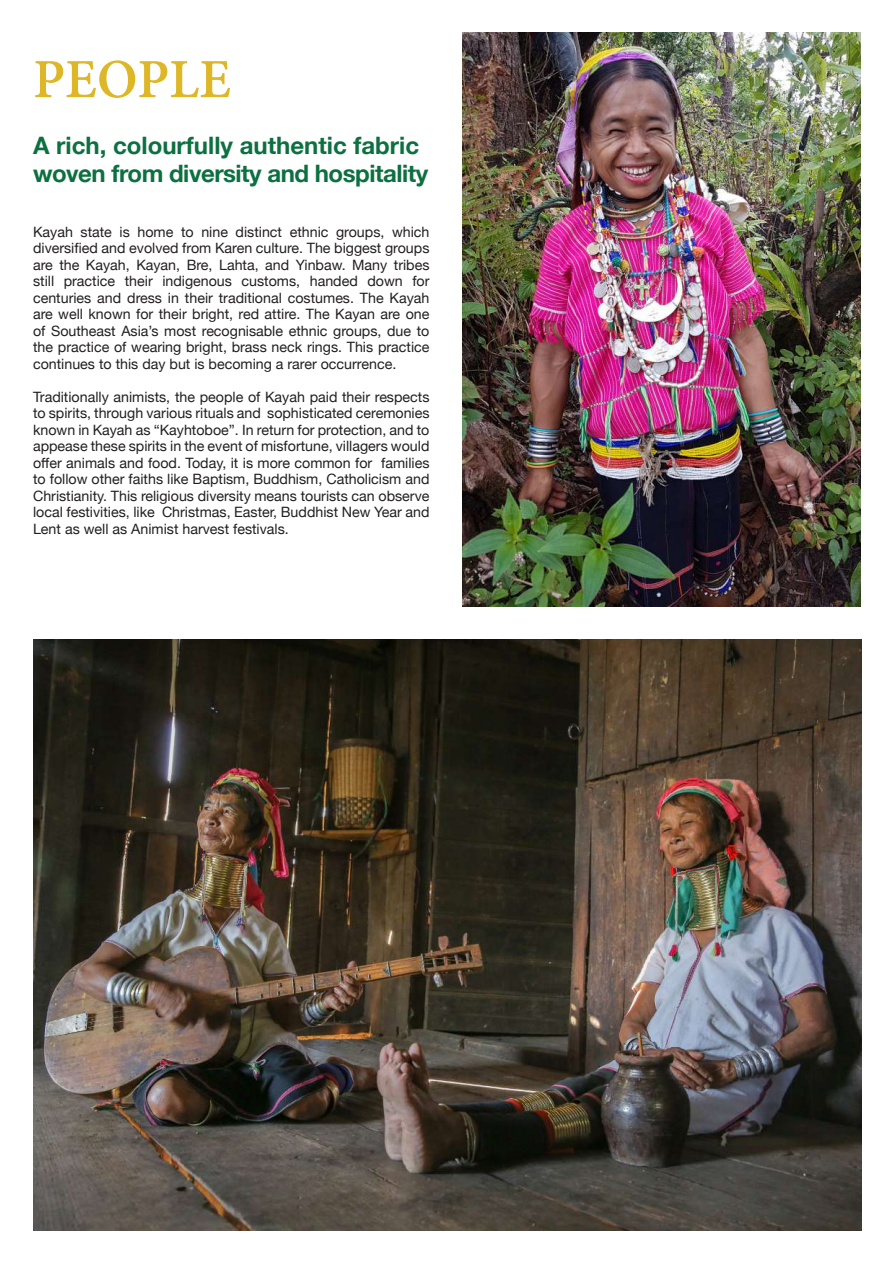
<style>
.page{position:relative;width:893px;height:1263px;background:#fff}
.page>*{position:absolute;margin:0;border:0;box-sizing:border-box;transform-origin:0 0}
.t1{font:700 60px "Adobe Devanagari";letter-spacing:-.005em;color:#ddb725}
.t2{font:700 24px/28.8px "Helvetica Neue";letter-spacing:-.02em;color:#0c7040}
.t3{font:14.25px/16.5px "Helvetica Neue";color:#231f20;text-align:justify}
</style>
<div class="page">
<img style="left:33px;top:639px;width:828px;height:592px">
<img style="left:463px;top:32px;width:398px;height:574px">
<h1 class="t1" style="left:33px;top:45px;width:199px">PEOPLE</h1>
<h2 class="t2" style="left:33px;top:131px;width:397px">A rich, colourfully authentic fabric woven from diversity and hospitality</h2>
<p class="t3" style="left:33px;top:224px;width:398px">Kayah state is home to nine distinct ethnic groups, which diversified and evolved from Karen culture. The biggest groups are the Kayah, Kayan, Bre, Lahta, and Yinbaw. Many tribes still practice their indigenous customs, handed down for centuries and dress in their traditional costumes. The Kayah are well known for their bright, red attire. The Kayan are one of Southeast Asia’s most recognisable ethnic groups, due to the practice of wearing bright, brass neck rings. This practice continues to this day but is becoming a rarer occurrence.</p>
<p class="t3" style="left:33px;top:389px;width:398px">Traditionally animists, the people of Kayah paid their respects to spirits, through various rituals and sophisticated ceremonies known in Kayah as “Kayhtoboe”. In return for protection, and to appease these spirits in the event of misfortune, villagers would offer animals and food. Today, it is more common for families to follow other faiths like Baptism, Buddhism, Catholicism and Christianity. This religious diversity means tourists can observe local festivities, like Christmas, Easter, Buddhist New Year and Lent as well as Animist harvest festivals.</p>
</div>
